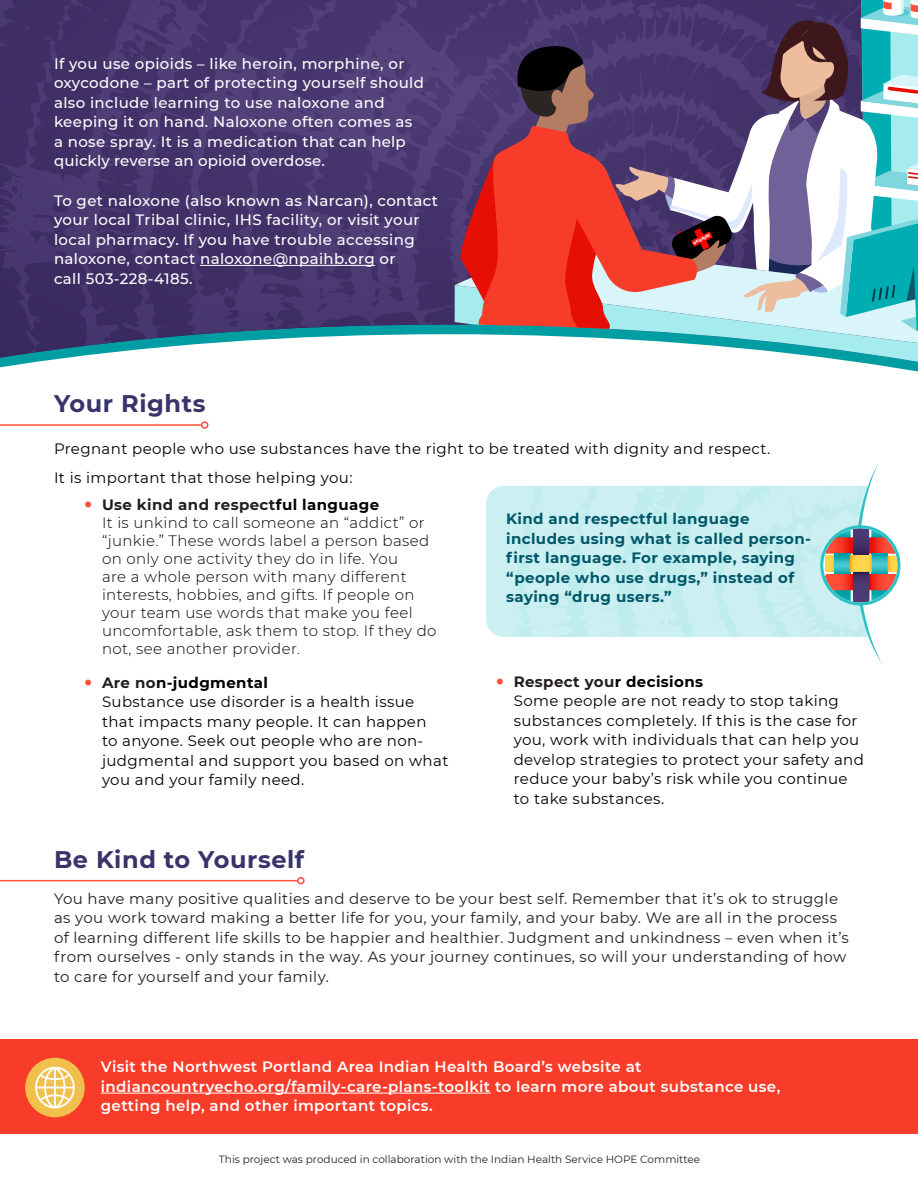
<style>
.page{position:relative;width:918px;height:1188px;background:#fff}
.page>*{position:absolute;margin:0;border:0;box-sizing:border-box;transform-origin:0 0}
.Heading_2{font:700 24px "Montserrat";letter-spacing:.025em;color:#38336b}
.Body{font:15px/19.5px "Montserrat";letter-spacing:.025em;color:#000}
.Body-2{font:500 15px/19.5px "Montserrat";letter-spacing:.025em;color:#fff}
.Body-3{font:15px/19.5px "Montserrat";letter-spacing:.025em;color:#231f20}
.t1{font:300 15px/18px "Montserrat";letter-spacing:.025em;color:#000}
.Body-4{font:600 15px/19.5px "Montserrat";letter-spacing:.025em;color:#fff}
.Call-out{font:700 15px/19.5px "Montserrat";letter-spacing:.025em;color:#00586a}
.Body-5{font:10.5px "Montserrat";color:#231f20}
.t2{font:800 condensed 4.5px "Abadi";color:#fff}
.s1{font-weight:700;color:#231f20}
.s2{font-weight:700}
</style>
<div class="page">
<svg style="left:0;top:0;width:409px;height:358px;background:#4a3f73"></svg>
<svg style="left:100px;top:213px;width:4px;height:3px"></svg>
<svg style="left:291px;top:0;width:101px;height:51px;background:#48376f"></svg>
<svg style="left:25px;top:330px;width:26px;height:28px"></svg>
<svg style="left:102px;top:17px;width:7px;height:4px"></svg>
<svg style="left:24px;top:25px;width:6px;height:5px"></svg>
<svg style="left:91px;top:110px;width:3px;height:6px"></svg>
<svg style="left:62px;top:102px;width:4px;height:4px"></svg>
<svg style="left:42px;top:0;width:48px;height:82px;background:#403067"></svg>
<svg style="left:288px;top:324px;width:6px;height:3px"></svg>
<svg style="left:197px;top:47px;width:4px;height:6px"></svg>
<svg style="left:178px;top:85px;width:14px;height:11px"></svg>
<svg style="left:215px;top:195px;width:13px;height:6px"></svg>
<svg style="left:371px;top:337px;width:15px;height:21px"></svg>
<svg style="left:283px;top:202px;width:6px;height:4px"></svg>
<svg style="left:359px;top:173px;width:14px;height:41px"></svg>
<svg style="left:102px;top:194px;width:8px;height:4px"></svg>
<svg style="left:131px;top:138px;width:8px;height:5px"></svg>
<svg style="left:117px;top:96px;width:10px;height:4px"></svg>
<svg style="left:139px;top:115px;width:4px;height:4px"></svg>
<svg style="left:131px;top:162px;width:5px;height:4px"></svg>
<svg style="left:121px;top:47px;width:22px;height:38px"></svg>
<svg style="left:109px;top:177px;width:23px;height:10px"></svg>
<svg style="left:105px;top:119px;width:15px;height:4px"></svg>
<svg style="left:0;top:202px;width:8px;height:6px"></svg>
<svg style="left:268px;top:284px;width:8px;height:6px"></svg>
<hr style="left:200px;top:265px;width:175px;height:1px;background:#fff">
<hr style="left:0;top:880px;width:298px;height:1px;background:#ff4f38">
<div style="left:297px;top:877px;width:8px;height:7px;border:2px solid #ff4f38;border-radius:50%"></div>
<svg style="left:409px;top:0;width:509px;height:362px;background:#8b778c"></svg>
<svg style="left:612px;top:486px;width:213px;height:151px;background:#c7eeef"></svg>
<svg style="left:658px;top:619px;width:7px;height:8px"></svg>
<svg style="left:486px;top:486px;width:126px;height:151px;background:#caeff0"></svg>
<svg style="left:801px;top:506px;width:3px;height:6px"></svg>
<svg style="left:786px;top:507px;width:3px;height:6px"></svg>
<svg style="left:771px;top:495px;width:6px;height:5px"></svg>
<svg style="left:769px;top:517px;width:5px;height:5px"></svg>
<svg style="left:789px;top:611px;width:13px;height:13px"></svg>
<svg style="left:770px;top:569px;width:15px;height:12px"></svg>
<svg style="left:655px;top:498px;width:20px;height:12px"></svg>
<svg style="left:825px;top:464px;width:72px;height:200px"></svg>
<div style="left:820px;top:525px;width:80px;height:80px;border:3px solid #2bc2c7;border-radius:50%"></div>
<hr style="left:0;top:424px;width:202px;height:2px;background:#ff4f38">
<div style="left:201px;top:421px;width:7px;height:8px;border:2px solid #ff4f38;border-radius:50%"></div>
<div style="left:0;top:1040px;width:918px;height:94px;background:#f73d29"></div>
<div style="left:25px;top:1058px;width:60px;height:59px;background:#f1c04c;border-radius:50%"></div>
<svg style="left:35px;top:1067px;width:40px;height:41px"></svg>
<hr style="left:101px;top:1093px;width:390px;height:1px;background:#fff">
<p class="Body-2" style="left:54px;top:53px;width:372px">If you use opioids – like heroin, morphine, or oxycodone – part of protecting yourself should also include learning to use naloxone and keeping it on hand. Naloxone often comes as a nose spray. It is a medication that can help quickly reverse an opioid overdose.</p>
<p class="Body-2" style="left:54px;top:190px;width:386px">To get naloxone (also known as Narcan), contact your local Tribal clinic, IHS facility, or visit your local pharmacy. If you have trouble accessing naloxone, contact naloxone@npaihb.org or<br>call 503-228-4185.</p>
<p class="t2" style="left:693px;top:241px;width:20px;rotate:-27deg">NALOXONE</p>
<p class="Heading_2" style="left:54px;top:386px;width:153px">Your Rights</p>
<p class="Body" style="left:54px;top:438px;width:718px">Pregnant people who use substances have the right to be treated with dignity and respect.</p>
<p class="Body" style="left:54px;top:467px;width:300px">It is important that those helping you:</p>
<p class="t1" style="left:102px;top:495px;width:336px"><span class="s1">Use kind and respect</span><span class="s2">ful language<br></span>It is unkind to call someone an “addict” or “junkie.” These words label a person based on only one activity they do in life. You<br>are a whole person with many different interests, hobbies, and gifts. If people on your team use words that make you feel uncomfortable, ask them to stop. If they do not, see another provider.</p>
<p class="Body" style="left:102px;top:672px;width:348px"><span class="s1">Are no</span><span class="s2">n-judgmental<br></span>Substance use disorder is a health issue that impacts many people. It can happen<br>to anyone. Seek out people who are non&shy;judgmental and support you based on what you and your family need.</p>
<p class="Body" style="left:514px;top:671px;width:352px"><span class="s1">Respect you</span><span class="s2">r decisions<br></span>Some people are not ready to stop taking substances completely. If this is the case for you, work with individuals that can help you develop strategies to protect your safety and reduce your baby’s risk while you continue to take substances.</p>
<p class="Call-out" style="left:506px;top:508px;width:306px">Kind and respectful language includes using what is called person&shy;first language. For example, saying “people who use drugs,” instead of saying “drug users.”</p>
<p class="Heading_2" style="left:54px;top:842px;width:252px">Be Kind to Yourself</p>
<p class="Body-3" style="left:54px;top:888px;width:796px">You have many positive qualities and deserve to be your best self. Remember that it’s ok to struggle as you work toward making a better life for you, your family, and your baby. We are all in the process of learning different life skills to be happier and healthier. Judgment and unkindness – even when it’s from ourselves - only stands in the way. As your journey continues, so will your understanding of how to care for yourself and your family.</p>
<p class="Body-4" style="left:101px;top:1057px;width:681px">Visit the Northwest Portland Area Indian Health Board’s website at indiancountryecho.org/family-care-plans-toolkit to learn more about substance use, getting help, and other important topics.</p>
<p class="Body-5" style="left:219px;top:1152px;width:483px">This project was produced in collaboration with the Indian Health Service HOPE Committee</p>
</div>
